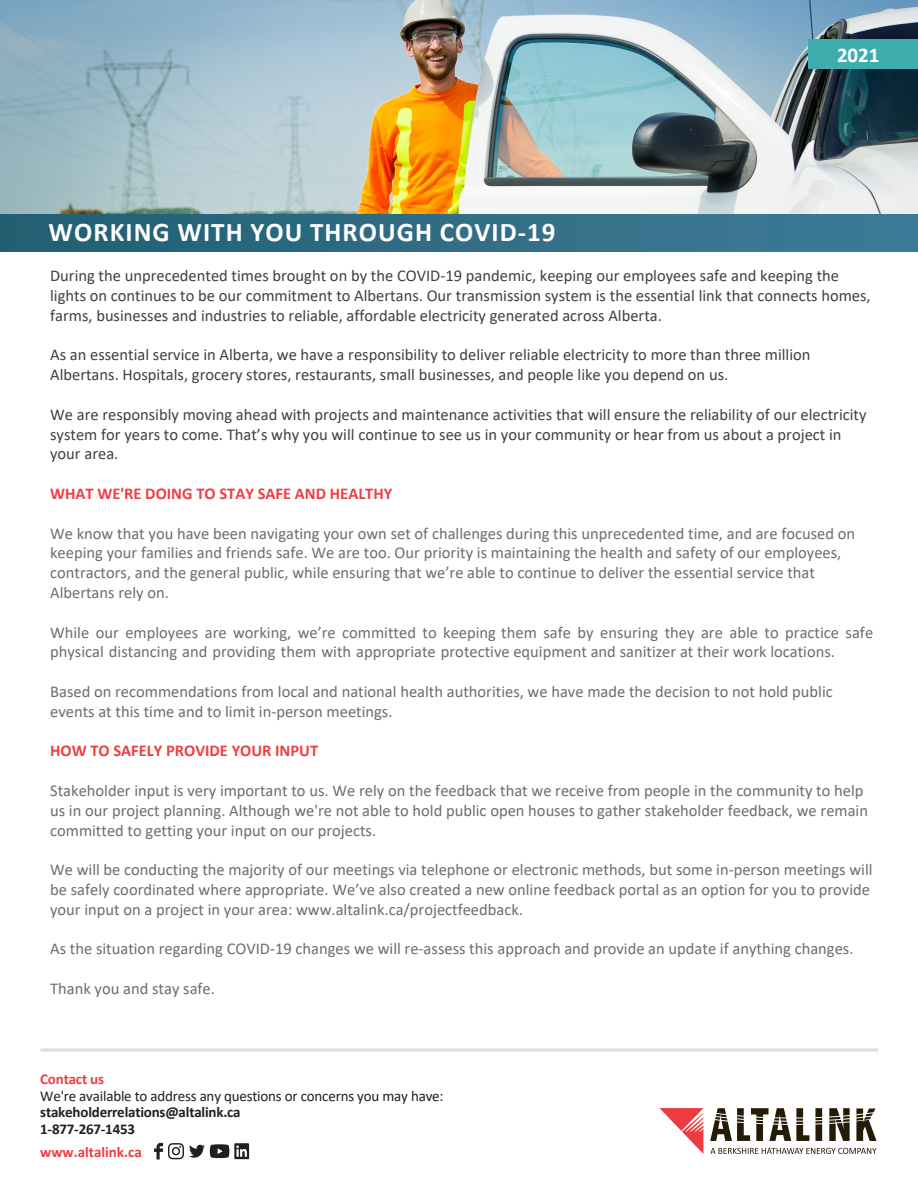
<style>
.page{position:relative;width:918px;height:1188px;background:#fff}
.page>*{position:absolute;margin:0;border:0;box-sizing:border-box;transform-origin:0 0}
.t1{font:700 27px "Calibri";letter-spacing:.04em;color:#fff}
.t2{font:700 21px "Calibri";color:#fff}
.t3{font:16.5px/19.8px "Calibri";color:#6c6d70}
.t4{font:16.5px/19.8px "Calibri";color:#404040}
.t5{font:700 16.5px "Calibri";color:#ef3e42}
.cal_date{font:15px/16.5px "Calibri";letter-spacing:-.015em;color:#231f20}
.cal_date-2{font:700 15px "Calibri";color:#ee3a41}
.s1{font-style:inherit}
.s2{font-weight:700;color:#ef3e42}
.s3{font-weight:700}
</style>
<div class="page">
<svg style="left:710px;top:1108px;width:99px;height:33px"></svg>
<svg style="left:815px;top:1108px;width:7px;height:33px"></svg>
<svg style="left:829px;top:1108px;width:21px;height:33px"></svg>
<svg style="left:856px;top:1109px;width:21px;height:32px"></svg>
<svg style="left:659px;top:1108px;width:44px;height:46px"></svg>
<svg style="left:710px;top:1148px;width:166px;height:6px"></svg>
<svg style="left:40px;top:1048px;width:838px;height:4px;background:#e4e5e6"></svg>
<img style="left:0;top:0;width:918px;height:249px">
<svg style="left:154px;top:1143px;width:95px;height:16px"></svg>
<div style="left:808px;top:39px;width:110px;height:30px;background:#3dadad"></div>
<div style="left:0;top:214px;width:917px;height:37px;background:linear-gradient(to right,#225f72,#3e7c98)"></div>
<p class="t2" style="left:837px;top:40px;width:44px">202<span class="s1">1</span></p>
<h1 class="t1" style="left:49px;top:213px;width:508px">WORKING WITH YOU THROUGH COVID-19</h1>
<p class="t4" style="left:50px;top:265px;width:822px">During the unprecedented times brought on by the COVID-19 pandemic, keeping our employees safe and keeping the lights on continues to be our commitment to Albertans. Our transmission system is the essential link that connects homes, farms, businesses and industries to reliable, affordable electricity generated across Alberta.</p>
<p class="t4" style="left:50px;top:345px;width:762px">As an essential service in Alberta, we have a responsibility to deliver reliable electricity to more than three million<br>Albertans. Hospitals, grocery stores, restaurants, small businesses, and people like you depend on us.</p>
<p class="t4" style="left:50px;top:404px;width:818px">We are responsibly moving ahead with projects and maintenance activities that will ensure the reliability of our electricity system for years to come. That’s why you will continue to see us in your community or hear from us about a project in your area.</p>
<p class="t5" style="left:50px;top:482px;width:344px">WHAT WE'RE DOING TO STAY SAFE AND HEALTHY</p>
<p class="t3" style="left:50px;top:523px;width:807px">We know that you have been navigating your own set of challenges during this unprecedented time, and are focused on keeping your families and friends safe. We are too. Our priority is maintaining the health and safety of our employees, contractors, and the general public, while ensuring that we’re able to continue to deliver the essential service that Albertans rely on.</p>
<p class="t3" style="left:50px;top:622px;width:825px">While our employees are working, we’re committed to keeping them safe by ensuring they are able to practice safe physical distancing and providing them with appropriate protective equipment and sanitizer at their work locations.</p>
<p class="t3" style="left:50px;top:681px;width:784px">Based on recommendations from local and national health authorities, we have made the decision to not hold public events at this time and to limit in-person meetings.</p>
<p class="t5" style="left:50px;top:739px;width:270px">HOW TO SAFELY PROVIDE YOUR INPUT</p>
<p class="t3" style="left:50px;top:780px;width:819px">Stakeholder input is very important to us. We rely on the feedback that we receive from people in the community to help us in our project planning. Although we're not able to hold public open houses to gather stakeholder feedback, we remain committed to getting your input on our projects.</p>
<p class="t3" style="left:50px;top:859px;width:824px">We will be conducting the majority of our meetings via telephone or electronic methods, but some in-person meetings will be safely coordinated where appropriate. We’ve also created a new online feedback portal as an option for you to provide your input on a project in your area: www.altalink.ca/projectfeedback.</p>
<p class="t3" style="left:50px;top:939px;width:805px">As the situation regarding COVID-19 changes we will re-assess this approach and provide an update if anything changes.</p>
<p class="t3" style="left:50px;top:978px;width:166px">Thank you and stay safe.</p>
<p class="cal_date" style="left:40px;top:1071px;width:405px"><span class="s2">Contact us<br></span>We're available to address any questions or concerns you may have: <span class="s3">stakeholderrelations@altalink.ca<br>1-877-267-1453</span></p>
<p class="cal_date-2" style="left:40px;top:1141px;width:103px">www.altalink.ca</p>
</div>
